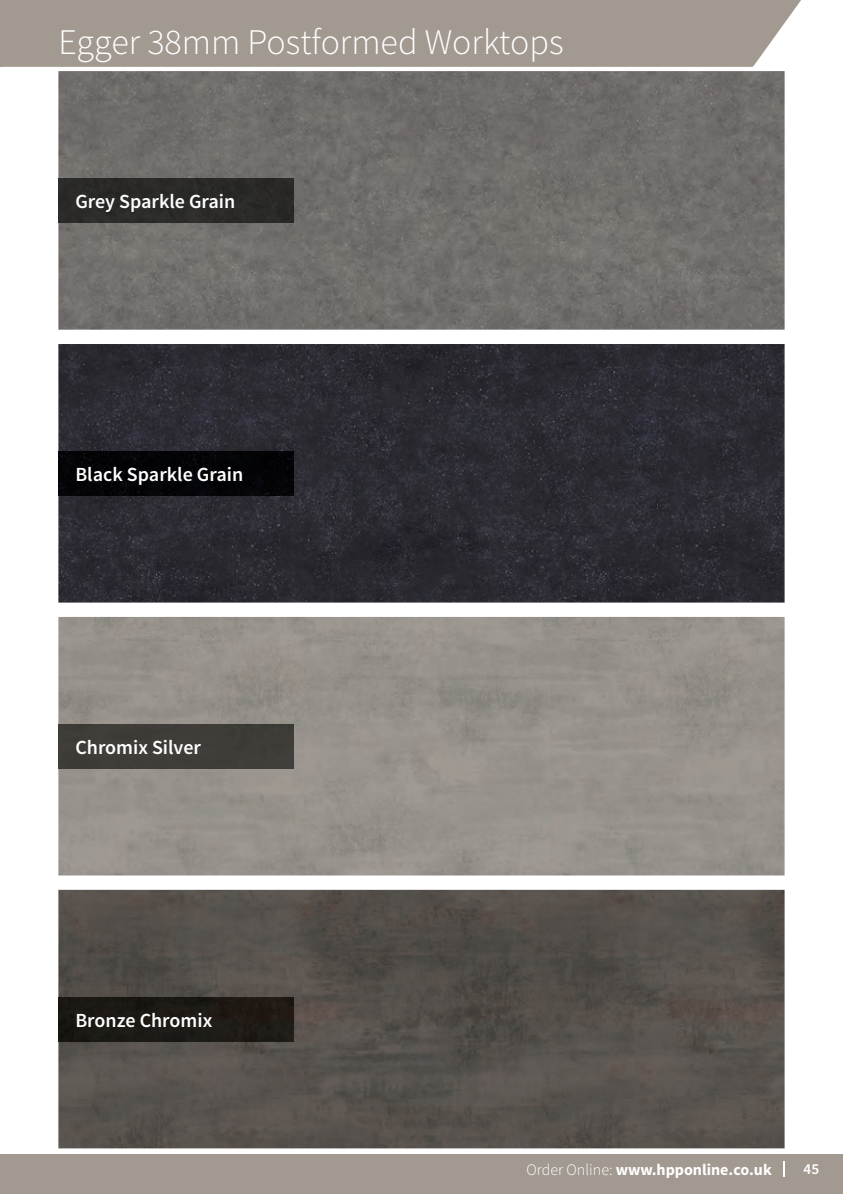
<style>
.page{position:relative;width:843px;height:1194px;background:#fff}
.page>*{position:absolute;margin:0;border:0;box-sizing:border-box;transform-origin:0 0}
.t1{font:300 36px "Source Sans Pro";color:#fff}
.t2{font:600 20px "Source Sans Pro";color:#fff}
.t3{font:700 16px "Source Sans Pro";color:#fff}
.t4{font:600 15.4px "Source Sans Pro";color:#fff}
.s1{font-weight:300}
</style>
<div class="page">
<hr style="left:0;top:1154px;width:2px;height:40px;background:#a29991">
<hr style="left:0;top:0;width:2px;height:67px;background:#a29991">
<div style="left:2px;top:1154px;width:840px;height:40px;background:#a29991"></div>
<div style="left:2px;top:0;width:799px;height:67px;background:#a29991"></div>
<img style="left:58px;top:71px;width:726px;height:259px">
<img style="left:58px;top:344px;width:726px;height:259px">
<img style="left:58px;top:617px;width:726px;height:258px">
<img style="left:58px;top:890px;width:726px;height:258px">
<div style="left:58px;top:178px;width:235px;height:44px;background:#2a2928"></div>
<div style="left:58px;top:451px;width:235px;height:44px;background:#030406"></div>
<div style="left:58px;top:724px;width:235px;height:44px;background:#3f3d38"></div>
<div style="left:58px;top:997px;width:235px;height:44px;background:#1d1a15"></div>
<svg style="left:783px;top:1161px;width:1px;height:15px"></svg>
<h1 class="t1" style="left:58px;top:20px;width:506px">Egger 38mm Postformed Worktops</h1>
<p class="t2" style="left:75px;top:189px;width:161px">Grey Sparkle Grain</p>
<p class="t2" style="left:75px;top:461px;width:169px">Black Sparkle Grain</p>
<p class="t2" style="left:75px;top:734px;width:127px">Chromix Silver</p>
<p class="t2" style="left:75px;top:1007px;width:138px">Bronze Chromix</p>
<p class="t3" style="left:526px;top:1159px;width:246px"><span class="s1">Order Online:</span> www.hpponline.co.uk</p>
<p class="t4" style="left:803px;top:1159px;width:17px">45</p>
</div>
